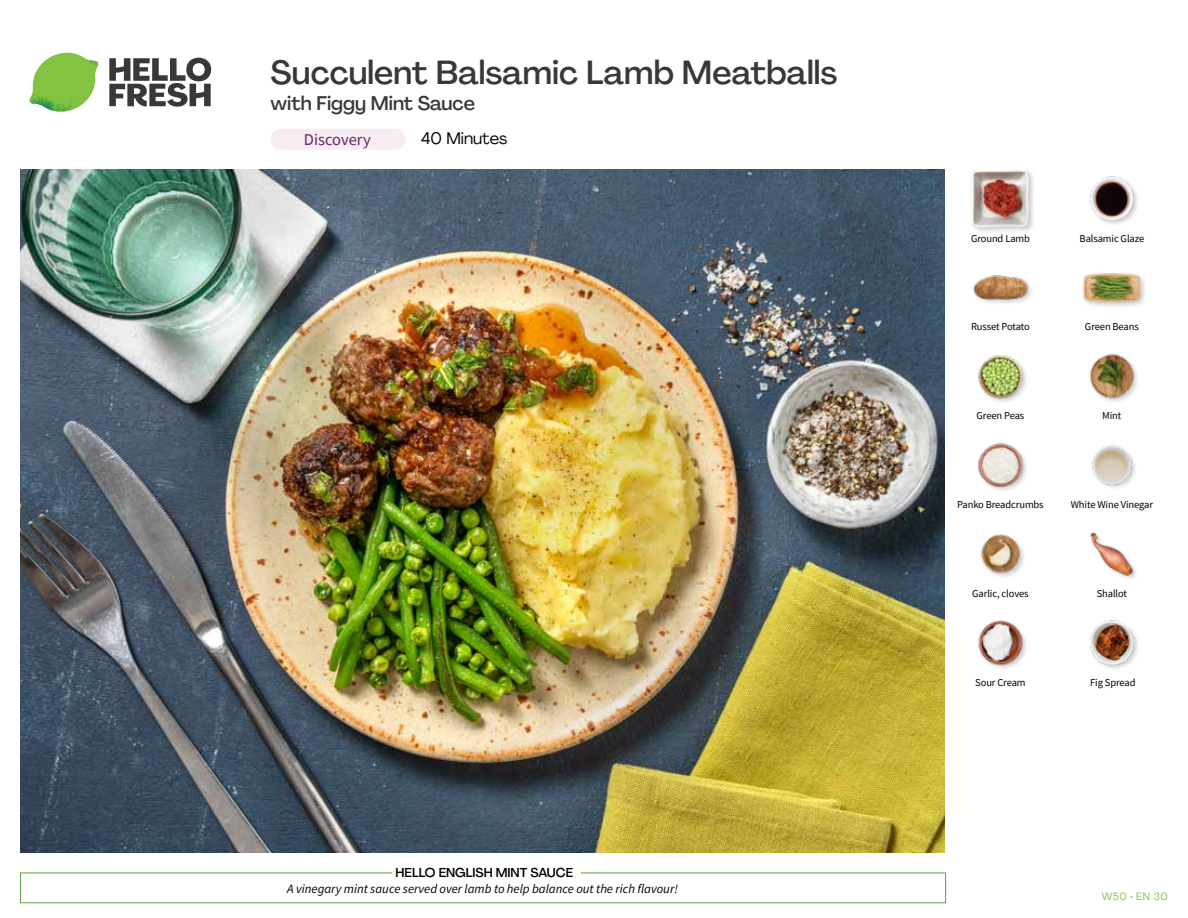
<style>
.page{position:relative;width:1188px;height:918px;background:#fff}
.page>*{position:absolute;margin:0;border:0;box-sizing:border-box;transform-origin:0 0}
.t1{font:500 33px "Agrandir";color:#383839}
.t2{font:500 19.5px "Agrandir";color:#383839}
.t3{font:16.5px "Source Sans Pro";color:#682369}
.t4{font:16.5px "Agrandir";color:#000}
.t5{font:italic 12.75px "Source Sans Pro";color:#000}
.t6{font:500 12.75px "Agrandir";color:#000}
.t7{font:10.5px "Source Sans Pro";letter-spacing:-.01em;color:#000}
.t8{font:10.5px "Agrandir";letter-spacing:.05em;color:#82c341}
</style>
<div class="page">
<div style="left:271px;top:129px;width:134px;height:21px;background:#f6ecf1;border-radius:10px"></div>
<svg style="left:109px;top:57px;width:102px;height:50px"></svg>
<svg style="left:34px;top:53px;width:62px;height:40px"></svg>
<img style="left:67px;top:53px;width:32px;height:26px">
<img style="left:33px;top:75px;width:59px;height:11px">
<img style="left:29px;top:79px;width:61px;height:33px">
<img style="left:65px;top:86px;width:27px;height:25px">
<div style="left:20px;top:873px;width:926px;height:30px;border:1px solid #609f43"></div>
<div style="left:392px;top:865px;width:189px;height:15px;background:#fff"></div>
<img style="left:21px;top:170px;width:924px;height:682px">
<img style="left:1090px;top:620px;width:48px;height:49px">
<img style="left:978px;top:620px;width:49px;height:49px">
<img style="left:1090px;top:532px;width:46px;height:47px">
<img style="left:981px;top:534px;width:43px;height:43px">
<img style="left:1092px;top:445px;width:43px;height:43px">
<img style="left:977px;top:443px;width:50px;height:47px">
<img style="left:1090px;top:354px;width:48px;height:48px">
<img style="left:978px;top:355px;width:48px;height:47px">
<div style="left:1082px;top:271px;width:65px;height:39px;background:#000;opacity:.2"></div>
<img style="left:1083px;top:271px;width:58px;height:39px">
<div style="left:973px;top:274px;width:61px;height:33px;background:#000;opacity:.2"></div>
<img style="left:973px;top:274px;width:56px;height:28px">
<img style="left:1090px;top:176px;width:48px;height:48px">
<div style="left:970px;top:168px;width:66px;height:66px;background:#000;opacity:.2"></div>
<img style="left:972px;top:170px;width:57px;height:57px">
<h1 class="t1" style="left:271px;top:52px;width:568px">Succulent Balsamic Lamb Meatballs</h1>
<h2 class="t2" style="left:271px;top:91px;width:206px">with Figgy Mint Sauce</h2>
<h3 class="t3" style="left:304px;top:129px;width:68px">Discovery</h3>
<h3 class="t4" style="left:421px;top:128px;width:88px">40 Minutes</h3>
<p class="t6" style="left:396px;top:864px;width:179px">HELLO ENGLISH MINT SAUCE</p>
<p class="t5" style="left:287px;top:881px;width:392px">A vinegary mint sauce served over lamb to help balance out the rich flavour!</p>
<p class="t7" style="left:971px;top:231px;width:60px">Ground Lamb</p>
<p class="t7" style="left:1080px;top:231px;width:66px">Balsamic Glaze</p>
<p class="t7" style="left:971px;top:320px;width:60px">Russet Potato</p>
<p class="t7" style="left:1085px;top:320px;width:55px">Green Beans</p>
<p class="t7" style="left:977px;top:409px;width:49px">Green Peas</p>
<p class="t7" style="left:1102px;top:409px;width:21px">Mint</p>
<p class="t7" style="left:957px;top:498px;width:88px">Panko Breadcrumbs</p>
<p class="t7" style="left:1071px;top:498px;width:84px">White Wine Vinegar</p>
<p class="t7" style="left:972px;top:587px;width:58px">Garlic, cloves</p>
<p class="t7" style="left:1097px;top:587px;width:32px">Shallot</p>
<p class="t7" style="left:975px;top:675px;width:52px">Sour Cream</p>
<p class="t7" style="left:1090px;top:675px;width:47px">Fig Spread</p>
<p class="t8" style="left:1102px;top:890px;width:67px">W50 • EN 30</p>
</div>
